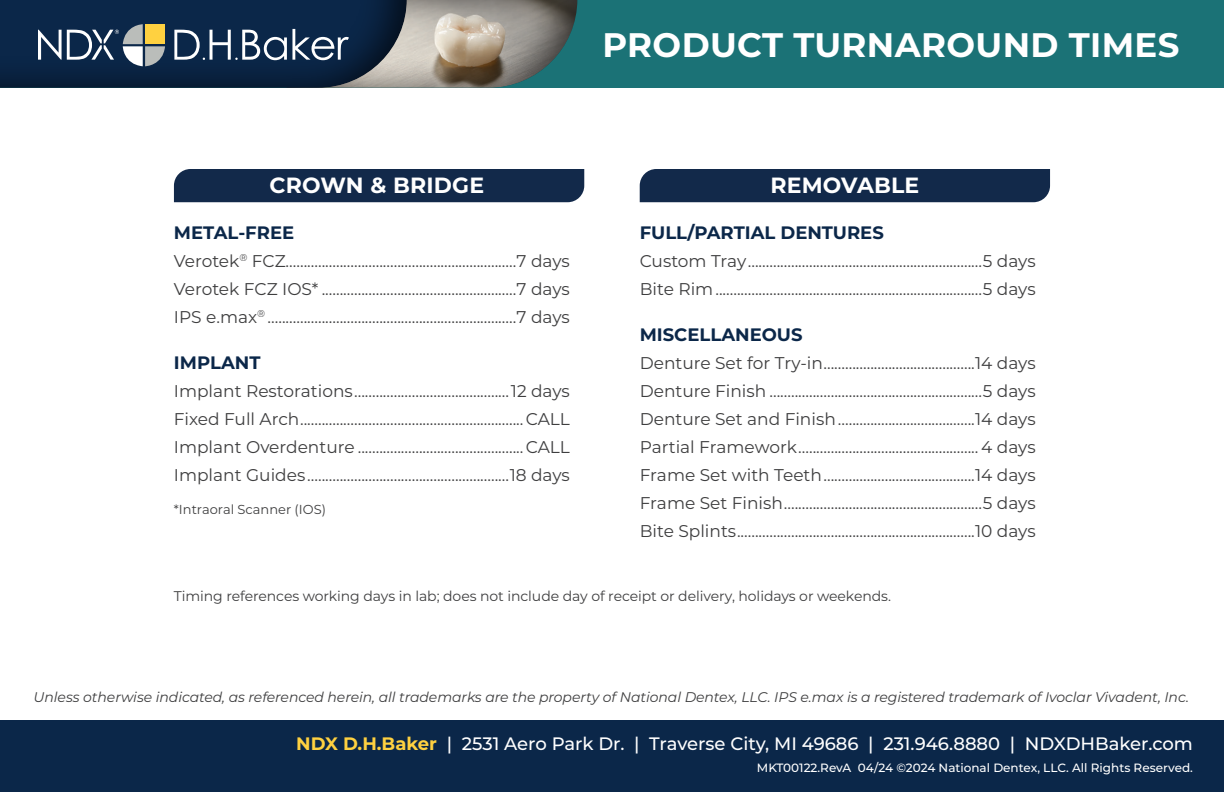
<style>
.page{position:relative;width:1224px;height:792px;background:#fff}
.page>*{position:absolute;margin:0;border:0;box-sizing:border-box;transform-origin:0 0}
.t1{font:700 34px "Montserrat";letter-spacing:.01em;color:#fff}
.t2{font:700 22px "Montserrat";letter-spacing:.01em;color:#fff}
.t3{font:500 18px "Montserrat";color:#fff}
.t4{font:700 18px "Montserrat";color:#0b2749}
.t5{font:17px/28px "Montserrat";color:#3e3e3f;text-align:justify}
.t6{font:italic 14px "Montserrat";letter-spacing:-.005em;color:#3e3e3f}
.t7{font:14px "Montserrat";letter-spacing:-.005em;color:#3e3e3f}
.t8{font:13px "Montserrat";color:#3e3e3f}
.t9{font:500 12px "Montserrat";color:#fff}
.s1{font-weight:700;color:#ffd140}
</style>
<div class="page">
<div style="left:0;top:720px;width:1224px;height:72px;background:#0b2749"></div>
<div style="left:0;top:0;width:1224px;height:88px;background:#1b7276"></div>
<div style="left:0;top:0;width:580px;height:90px;background:#231f20;opacity:.75"></div>
<div style="left:0;top:0;width:409px;height:90px;background:#231f20;opacity:.75"></div>
<svg style="left:0;top:0;width:407px;height:88px;background:#283e57"></svg>
<div style="left:174px;top:169px;width:410px;height:33px;background:#12294a"></div>
<div style="left:640px;top:169px;width:410px;height:33px;background:#12294a"></div>
<h1 class="t1" style="left:602px;top:20px;width:578px">PRODUCT TURNAROUND TIMES</h1>
<p class="t2" style="left:269px;top:169px;width:216px">CROWN &amp; BRIDGE</p>
<p class="t2" style="left:770px;top:169px;width:151px">REMOVABLE</p>
<p class="t4" style="left:174px;top:219px;width:122px">METAL-FREE</p>
<p class="t5" style="left:174px;top:246px;width:398px">Verotek<sup>®</sup> FCZ................................................................7 days Verotek FCZ IOS* ......................................................7 days IPS e.max<sup>®</sup> .....................................................................7 days</p>
<p class="t4" style="left:174px;top:349px;width:88px">IMPLANT</p>
<p class="t5" style="left:174px;top:376px;width:398px">Implant Restorations...........................................12 days Fixed Full Arch..............................................................CALL Implant Overdenture ..............................................CALL Implant Guides........................................................18 days</p>
<p class="t8" style="left:174px;top:501px;width:154px">*Intraoral Scanner (IOS)</p>
<p class="t4" style="left:640px;top:219px;width:246px">FULL/PARTIAL DENTURES</p>
<p class="t5" style="left:640px;top:246px;width:398px">Custom Tray.................................................................5 days<br>Bite Rim..........................................................................5 days</p>
<p class="t4" style="left:640px;top:321px;width:164px">MISCELLANEOUS</p>
<p class="t5" style="left:640px;top:348px;width:398px">Denture Set for Try-in..........................................14 days Denture Finish ...........................................................5 days Denture Set and Finish......................................14 days Partial Framework.................................................. 4 days Frame Set with Teeth..........................................14 days Frame Set Finish.......................................................5 days Bite Splints..................................................................10 days</p>
<p class="t7" style="left:174px;top:587px;width:719px">Timing references working days in lab; does not include day of receipt or delivery, holidays or weekends.</p>
<p class="t6" style="left:34px;top:687px;width:1157px">Unless otherwise indicated, as referenced herein, all trademarks are the property of National Dentex, LLC. IPS e.max is a registered trademark of Ivoclar Vivadent, Inc.</p>
<p class="t3" style="left:296px;top:732px;width:898px"><span class="s1">NDX D.H.Baker</span> | 2531 Aero Park Dr. | Traverse City, MI 49686 | 231.946.8880 | NDXDHBaker.com</p>
<p class="t9" style="left:757px;top:760px;width:438px">MKT00122.RevA 04/24 ©2024 National Dentex, LLC. All Rights Reserved.</p>
</div>
